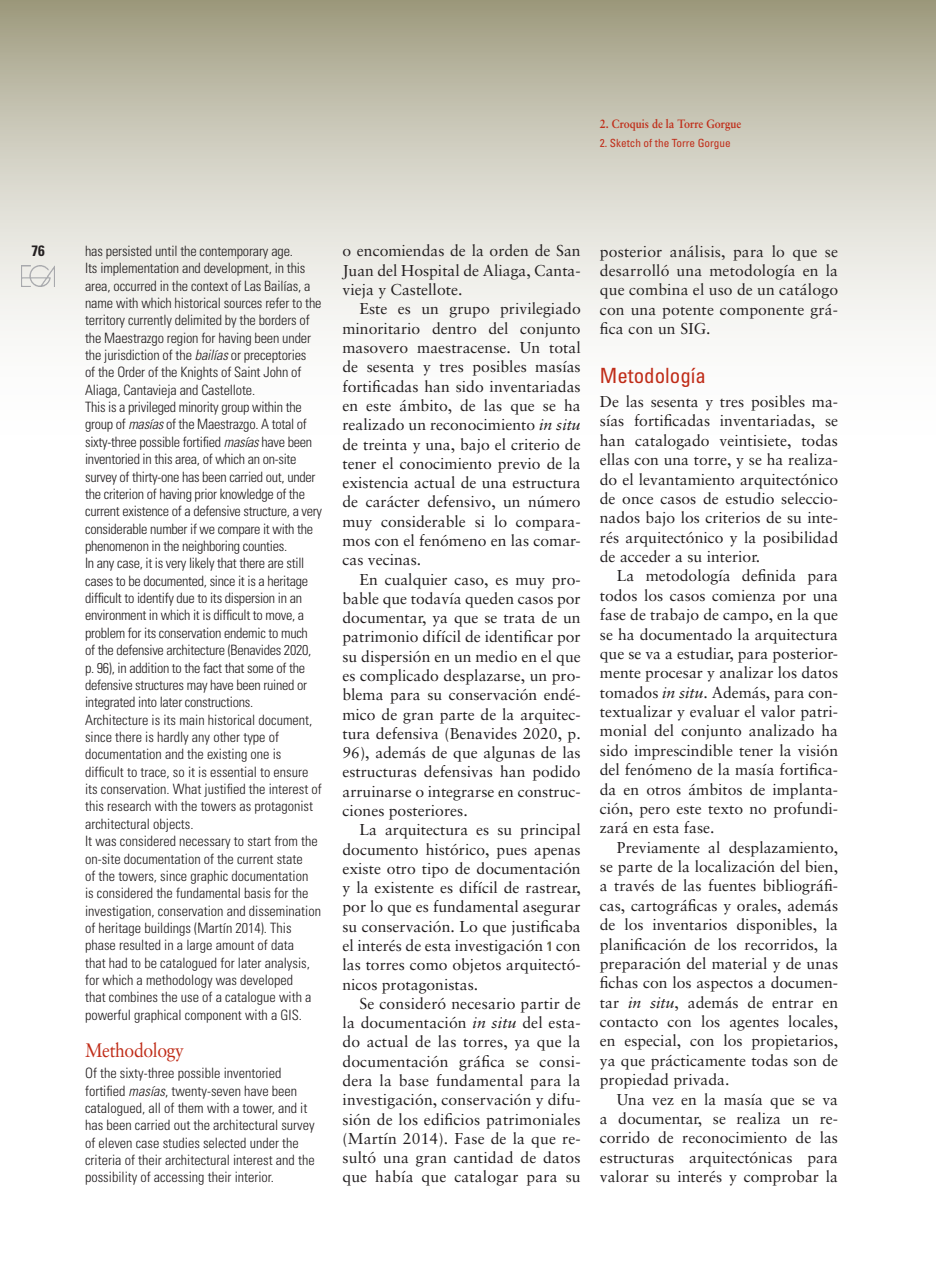
<style>
.page{position:relative;width:936px;height:1276px;background:#fff}
.page>*{position:absolute;margin:0;border:0;box-sizing:border-box;transform-origin:0 0}
.TITULAR_1_CAST{font:condensed 21px "Univers";color:#c02d19}
.TITULAR_1_INGLES{font:19.5px "Sabon";letter-spacing:-.02em;color:#c02d19;scale:.9 1}
.t1{font:15.75px/19.4px "Sabon";color:#231f20;text-align:justify}
.t2{font:700 condensed 15px "Univers";color:#231f20}
.t3{font:300 condensed 14.25px/17.4px "Univers";letter-spacing:-.01em;color:#231f20}
.t4{font:700 12px "Sabon";color:#c02d19;scale:.9 1}
.t5{font:condensed 11.25px "Univers";color:#c02d19}
.s1{font-style:italic}
.s2{font-family:"Univers";font-weight:700;font-stretch:condensed;font-size:13.5px;color:#6d6a4a}
</style>
<div class="page">
<svg style="left:0;top:0;width:935px;height:331px;background:#d1cfc2"></svg>
<img style="left:22px;top:265px;width:33px;height:21px">
<p class="t2" style="left:32px;top:242px;width:15px">76</p>
<p class="t4" style="left:600px;top:117px;width:158px">2. Croquis de la Torre Gorgue</p>
<p class="t5" style="left:600px;top:136px;width:132px">2. Sketch of the Torre Gorgue</p>
<p class="t3" style="left:85px;top:242px;width:238px">has persisted until the contemporary age.<br>Its implementation and development, in this area, occurred in the context of Las Bailías, a name with which historical sources refer to the territory currently delimited by the borders of the Maestrazgo region for having been under the jurisdiction of the <span class="s1">bailías</span> or preceptories<br>of the Order of the Knights of Saint John of Aliaga, Cantavieja and Castellote.</p>
<p class="t3" style="left:85px;top:398px;width:238px">This is a privileged minority group within the group of <span class="s1">masías</span> of the Maestrazgo. A total of sixty-three possible fortified <span class="s1">masías</span> have been inventoried in this area, of which an on-site survey of thirty-one has been carried out, under the criterion of having prior knowledge of the current existence of a defensive structure, a very considerable number if we compare it with the phenomenon in the neighboring counties.</p>
<p class="t3" style="left:85px;top:554px;width:228px">In any case, it is very likely that there are still cases to be documented, since it is a heritage difficult to identify due to its dispersion in an environment in which it is difficult to move, a problem for its conservation endemic to much of the defensive architecture (Benavides 2020, p. 96), in addition to the fact that some of the defensive structures may have been ruined or integrated into later constructions.</p>
<p class="t3" style="left:85px;top:711px;width:238px">Architecture is its main historical document, since there is hardly any other type of documentation and the existing one is difficult to trace, so it is essential to ensure its conservation. What justified the interest of this research with the towers as protagonist architectural objects.</p>
<p class="t3" style="left:85px;top:832px;width:237px">It was considered necessary to start from the on-site documentation of the current state<br>of the towers, since graphic documentation<br>is considered the fundamental basis for the investigation, conservation and dissemination of heritage buildings (Martín 2014). This phase resulted in a large amount of data<br>that had to be catalogued for later analysis, for which a methodology was developed<br>that combines the use of a catalogue with a powerful graphical component with a GIS.</p>
<p class="TITULAR_1_INGLES" style="left:85px;top:1038px;width:111px">Methodology</p>
<p class="t3" style="left:85px;top:1064px;width:231px">Of the sixty-three possible inventoried fortified <span class="s1">masías</span>, twenty-seven have been catalogued, all of them with a tower, and it has been carried out the architectural survey of eleven case studies selected under the criteria of their architectural interest and the possibility of accessing their interior.</p>
<p class="t1" style="left:342px;top:241px;width:240px">o encomiendas de la orden de San Juan del Hospital de Aliaga, Canta&shy;vieja y Castellote.</p>
<p class="t1" style="left:342px;top:299px;width:240px;text-indent:17px">Este es un grupo privilegiado minoritario dentro del conjunto masovero maestracense. Un total de sesenta y tres posibles masías fortificadas han sido inventariadas en este ámbito, de las que se ha realizado un reconocimiento <span class="s1">in situ </span>de treinta y una, bajo el criterio de tener el conocimiento previo de la existencia actual de una estructura de carácter defensivo, un número muy considerable si lo compara&shy;mos con el fenómeno en las comar&shy;cas vecinas.</p>
<p class="t1" style="left:342px;top:569px;width:240px;text-indent:17px">En cualquier caso, es muy pro&shy;bable que todavía queden casos por documentar, ya que se trata de un patrimonio difícil de identificar por su dispersión en un medio en el que es complicado desplazarse, un pro&shy;blema para su conservación endé&shy;mico de gran parte de la arquitec&shy;tura defensiva (Benavides 2020, p.<br>96), además de que algunas de las estructuras defensivas han podido arruinarse o integrarse en construc&shy;ciones posteriores.</p>
<p class="t1" style="left:342px;top:820px;width:240px;text-indent:17px">La arquitectura es su principal documento histórico, pues apenas existe otro tipo de documentación y la existente es difícil de rastrear, por lo que es fundamental asegurar su conservación. Lo que justificaba el interés de esta investigación <span class="s2">1</span> con las torres como objetos arquitectó&shy;nicos protagonistas.</p>
<p class="t1" style="left:342px;top:993px;width:240px;text-indent:17px">Se consideró necesario partir de la documentación <span class="s1">in situ</span> del esta&shy;do actual de las torres, ya que la documentación gráfica se consi&shy;dera la base fundamental para la investigación, conservación y difu&shy;sión de los edificios patrimoniales (Martín 2014). Fase de la que re&shy;sultó una gran cantidad de datos que había que catalogar para su</p>
<p class="t1" style="left:600px;top:241px;width:240px">posterior análisis, para lo que se desarrolló una metodología en la que combina el uso de un catálogo con una potente componente grá&shy;fica con un SIG.</p>
<p class="TITULAR_1_CAST" style="left:600px;top:362px;width:108px">Metodología</p>
<p class="t1" style="left:600px;top:392px;width:240px">De las sesenta y tres posibles ma&shy;sías fortificadas inventariadas, se han catalogado veintisiete, todas ellas con una torre, y se ha realiza&shy;do el levantamiento arquitectónico de once casos de estudio seleccio&shy;nados bajo los criterios de su inte&shy;rés arquitectónico y la posibilidad de acceder a su interior.</p>
<p class="t1" style="left:600px;top:566px;width:240px;text-indent:17px">La metodología definida para todos los casos comienza por una fase de trabajo de campo, en la que se ha documentado la arquitectura que se va a estudiar, para posterior&shy;mente procesar y analizar los datos tomados <span class="s1">in situ</span>. Además, para con&shy;textualizar y evaluar el valor patri&shy;monial del conjunto analizado ha sido imprescindible tener la visión del fenómeno de la masía fortifica&shy;da en otros ámbitos de implanta&shy;ción, pero este texto no profundi&shy;zará en esta fase.</p>
<p class="t1" style="left:600px;top:837px;width:240px;text-indent:17px">Previamente al desplazamiento, se parte de la localización del bien, a través de las fuentes bibliográfi&shy;cas, cartográficas y orales, además de los inventarios disponibles, la planificación de los recorridos, la preparación del material y de unas fichas con los aspectos a documen&shy;tar <span class="s1">in situ</span>, además de entrar en contacto con los agentes locales, en especial, con los propietarios, ya que prácticamente todas son de propiedad privada.</p>
<p class="t1" style="left:600px;top:1089px;width:240px;text-indent:17px">Una vez en la masía que se va a documentar, se realiza un re&shy;corrido de reconocimiento de las estructuras arquitectónicas para valorar su interés y comprobar la</p>
</div>
